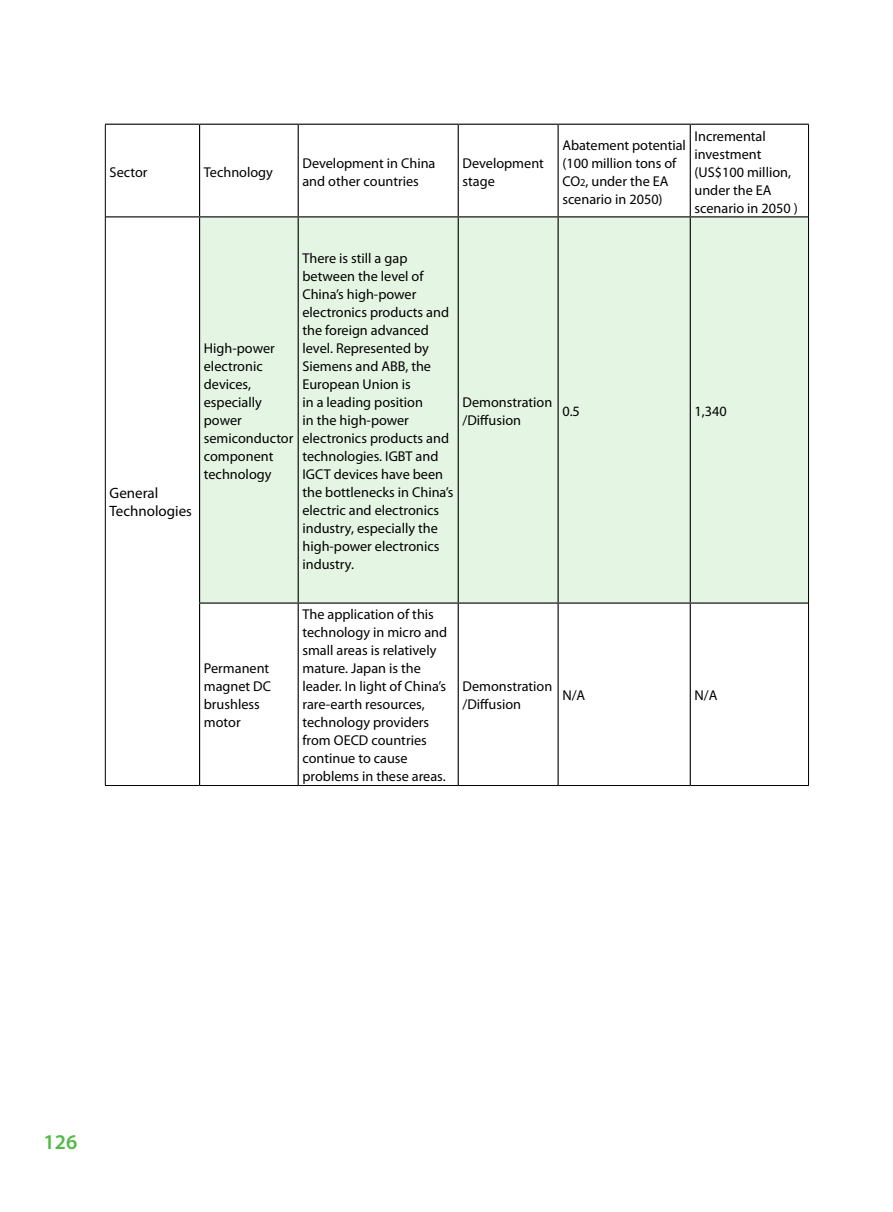
<style>
.page{position:relative;width:893px;height:1212px;background:#fff}
.page>*{position:absolute;margin:0;border:0;box-sizing:border-box;transform-origin:0 0}
.t1{font:600 21px "Myriad Pro";color:#54b948}
.t2{font:15px/18px "Myriad Pro";color:#000}
.t3{font:14.25px/18px "Myriad Pro";color:#000}
.s1{font-size:10.5px}
.s2{font-size:14.25px}
</style>
<div class="page">
<div style="left:200px;top:217px;width:608px;height:385px;background:#e5f5e4"></div>
<hr style="left:105px;top:124px;width:95px;height:1px;background:#000">
<hr style="left:200px;top:124px;width:98px;height:1px;background:#000">
<hr style="left:199px;top:125px;width:1px;height:91px;background:#000">
<hr style="left:298px;top:124px;width:160px;height:1px;background:#000">
<hr style="left:298px;top:125px;width:1px;height:91px;background:#000">
<hr style="left:458px;top:124px;width:100px;height:1px;background:#000">
<hr style="left:458px;top:125px;width:1px;height:91px;background:#000">
<hr style="left:558px;top:124px;width:132px;height:1px;background:#000">
<hr style="left:558px;top:125px;width:1px;height:91px;background:#000">
<hr style="left:690px;top:124px;width:119px;height:1px;background:#000">
<hr style="left:690px;top:125px;width:1px;height:91px;background:#000">
<hr style="left:106px;top:216px;width:94px;height:1px;background:#000">
<hr style="left:200px;top:216px;width:98px;height:1px;background:#000">
<hr style="left:199px;top:217px;width:1px;height:385px;background:#000">
<hr style="left:298px;top:216px;width:160px;height:1px;background:#000">
<hr style="left:298px;top:217px;width:1px;height:385px;background:#000">
<hr style="left:458px;top:216px;width:100px;height:1px;background:#000">
<hr style="left:458px;top:217px;width:1px;height:385px;background:#000">
<hr style="left:558px;top:216px;width:132px;height:1px;background:#000">
<hr style="left:558px;top:217px;width:1px;height:385px;background:#000">
<hr style="left:690px;top:216px;width:118px;height:1px;background:#000">
<hr style="left:690px;top:217px;width:1px;height:385px;background:#000">
<hr style="left:199px;top:602px;width:99px;height:2px;background:#000">
<hr style="left:199px;top:604px;width:1px;height:181px;background:#000">
<hr style="left:298px;top:602px;width:160px;height:2px;background:#000">
<hr style="left:298px;top:604px;width:1px;height:181px;background:#000">
<hr style="left:458px;top:602px;width:100px;height:2px;background:#000">
<hr style="left:458px;top:604px;width:1px;height:181px;background:#000">
<hr style="left:558px;top:602px;width:132px;height:2px;background:#000">
<hr style="left:558px;top:604px;width:1px;height:181px;background:#000">
<hr style="left:690px;top:602px;width:118px;height:2px;background:#000">
<hr style="left:690px;top:604px;width:1px;height:181px;background:#000">
<hr style="left:105px;top:125px;width:1px;height:92px;background:#000">
<hr style="left:808px;top:125px;width:1px;height:92px;background:#000">
<hr style="left:105px;top:217px;width:1px;height:386px;background:#000">
<hr style="left:808px;top:217px;width:1px;height:386px;background:#000">
<hr style="left:105px;top:603px;width:1px;height:182px;background:#000">
<hr style="left:808px;top:603px;width:1px;height:182px;background:#000">
<hr style="left:105px;top:785px;width:95px;height:1px;background:#000">
<hr style="left:200px;top:785px;width:98px;height:1px;background:#000">
<hr style="left:298px;top:785px;width:160px;height:1px;background:#000">
<hr style="left:458px;top:785px;width:100px;height:1px;background:#000">
<hr style="left:558px;top:785px;width:132px;height:1px;background:#000">
<hr style="left:690px;top:785px;width:119px;height:1px;background:#000">
<p class="t3" style="left:110px;top:162px;width:39px">Sector</p>
<p class="t3" style="left:204px;top:162px;width:71px">Technology</p>
<p class="t3" style="left:302px;top:153px;width:134px">Development in China and other countries</p>
<p class="t3" style="left:462px;top:153px;width:83px">Development stage</p>
<p class="t3" style="left:562px;top:135px;width:125px">Abatement potential (100 million tons of<br>CO<span class="s1">2</span>, under the EA scenario in 2050)</p>
<p class="t3" style="left:694px;top:126px;width:105px">Incremental investment (US$100 million, under the EA scenario in 2050 )</p>
<p class="t2" style="left:110px;top:484px;width:84px">General<br>Technologie<span class="s2">s</span></p>
<p class="t3" style="left:204px;top:339px;width:91px">High-power electronic devices, especially power semiconductor component technology</p>
<p class="t3" style="left:302px;top:249px;width:153px">There is still a gap between the level of<br>China’s high-power electronics products and the foreign advanced level. Represented by<br>Siemens and ABB, the<br>European Union is<br>in a leading position<br>in the high-power electronics products and technologies. IGBT and<br>IGCT devices have been the bottlenecks in China’s electric and electronics industry, especially the high-power electronics industry.</p>
<p class="t3" style="left:462px;top:393px;width:91px">Demonstration /Diffusion</p>
<p class="t3" style="left:562px;top:402px;width:19px">0.5</p>
<p class="t3" style="left:694px;top:402px;width:34px">1,340</p>
<p class="t3" style="left:204px;top:659px;width:69px">Permanent magnet DC brushless motor</p>
<p class="t3" style="left:302px;top:605px;width:146px">The application of this technology in micro and small areas is relatively mature. Japan is the leader. In light of China’s rare-earth resources, technology providers from OECD countries continue to cause problems in these areas.</p>
<p class="t3" style="left:462px;top:677px;width:91px">Demonstration /Diffusion</p>
<p class="t3" style="left:562px;top:686px;width:24px">N/A</p>
<p class="t3" style="left:694px;top:686px;width:24px">N/A</p>
<h1 class="t1" style="left:44px;top:1128px;width:35px">126</h1>
</div>
